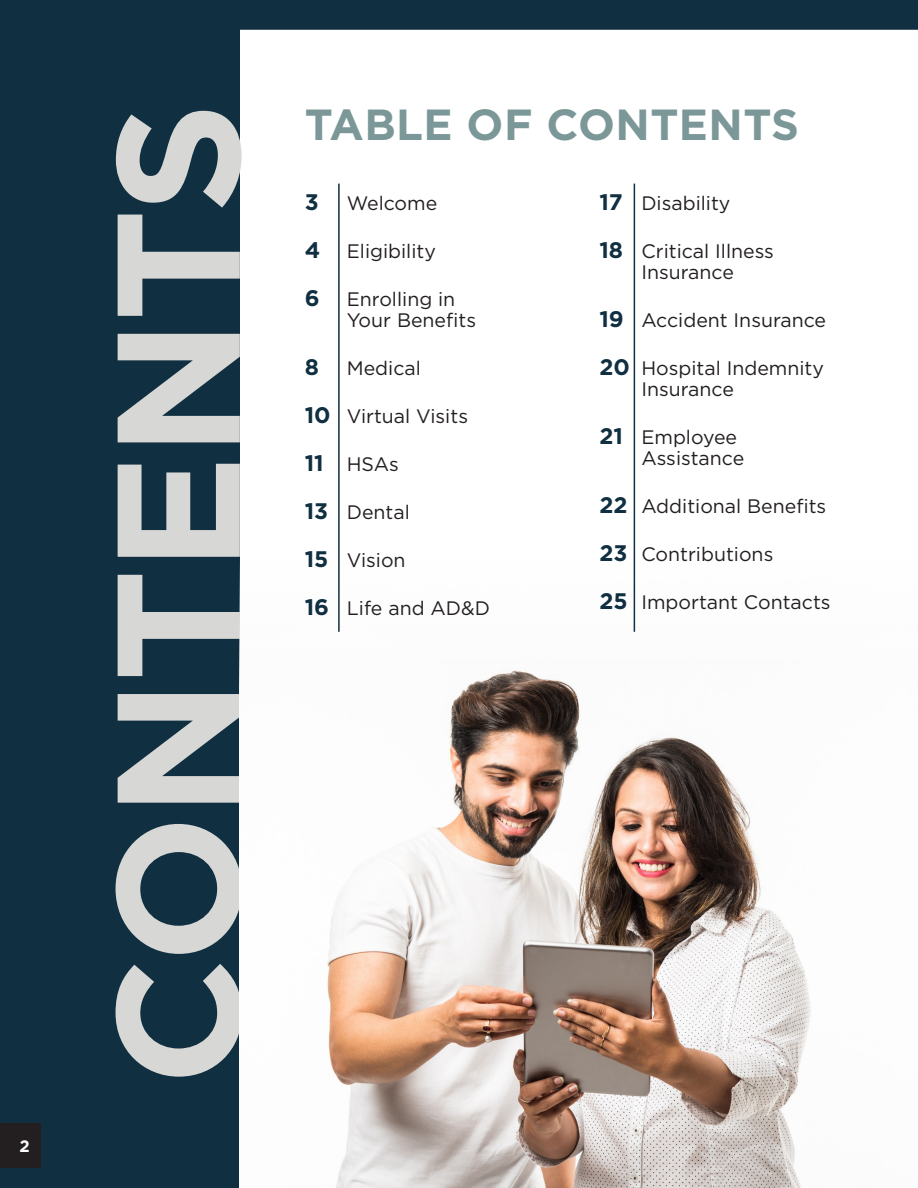
<style>
.page{position:relative;width:918px;height:1188px;background:#fff}
.page>*{position:absolute;margin:0;border:0;box-sizing:border-box;transform-origin:0 0}
.Heading_Content_Non_Index{font:700 174.6px "Gotham";letter-spacing:-.015em;color:#d7d7d5}
.t1{font:700 43.5px "Gotham";letter-spacing:.01em;color:#7c9798}
.TOC_body_text{font:19.5px/21px "Gotham";color:#231f20}
.t2{font:700 16.5px "Gotham";color:#fff}
.s1{font-weight:700;font-size:22.5px;color:#102f41}
</style>
<div class="page">
<div style="left:0;top:0;width:240px;height:1188px;background:#102f41"></div>
<div style="left:240px;top:0;width:678px;height:30px;background:#102f41"></div>
<img style="left:327px;top:559px;width:484px;height:629px">
<hr style="left:338px;top:184px;width:2px;height:448px;background:#102f41">
<hr style="left:634px;top:184px;width:1px;height:448px;background:#102f41">
<div style="left:0;top:1124px;width:40px;height:44px;background:#231f20"></div>
<p class="t2" style="left:19px;top:1135px;width:12px">2</p>
<p class="Heading_Content_Non_Index" style="left:62px;top:1086px;width:985px;rotate:-90deg">CONTENTS</p>
<p class="t1" style="left:305px;top:96px;width:496px">TABLE OF CONTENTS</p>
<p class="TOC_body_text" style="left:305px;top:192px;width:134px"><span class="s1">3</span> Welcome</p>
<p class="TOC_body_text" style="left:305px;top:240px;width:133px"><span class="s1">4</span> Eligibility</p>
<p class="TOC_body_text" style="left:347px;top:288px;width:131px;text-indent:-42px"><span class="s1">6</span> Enrolling in<br>Your Benefits</p>
<p class="TOC_body_text" style="left:305px;top:357px;width:118px"><span class="s1">8</span> Medical</p>
<p class="TOC_body_text" style="left:305px;top:405px;width:165px"><span class="s1">10</span> Virtual Visits</p>
<p class="TOC_body_text" style="left:305px;top:453px;width:96px"><span class="s1">11</span> HSAs</p>
<p class="TOC_body_text" style="left:305px;top:501px;width:107px"><span class="s1">13</span> Dental</p>
<p class="TOC_body_text" style="left:305px;top:549px;width:102px"><span class="s1">15</span> Vision</p>
<p class="TOC_body_text" style="left:305px;top:597px;width:187px"><span class="s1">16</span> Life and AD&amp;D</p>
<p class="TOC_body_text" style="left:599px;top:192px;width:133px"><span class="s1">17</span> Disability</p>
<p class="TOC_body_text" style="left:599px;top:240px;width:176px;text-align:center"><span class="s1">18</span> Critical Illness<br>Insurance</p>
<p class="TOC_body_text" style="left:599px;top:309px;width:228px"><span class="s1">19</span> Accident Insurance</p>
<p class="TOC_body_text" style="left:641px;top:357px;width:184px;text-indent:-42px"><span class="s1">20</span> Hospital Indemnity<br>Insurance</p>
<p class="TOC_body_text" style="left:641px;top:426px;width:104px;text-indent:-42px"><span class="s1">21</span> Employee<br>Assistance</p>
<p class="TOC_body_text" style="left:599px;top:495px;width:228px"><span class="s1">22</span> Additional Benefits</p>
<p class="TOC_body_text" style="left:599px;top:543px;width:175px"><span class="s1">23</span> Contributions</p>
<p class="TOC_body_text" style="left:599px;top:591px;width:233px"><span class="s1">25</span> Important Contacts</p>
</div>
